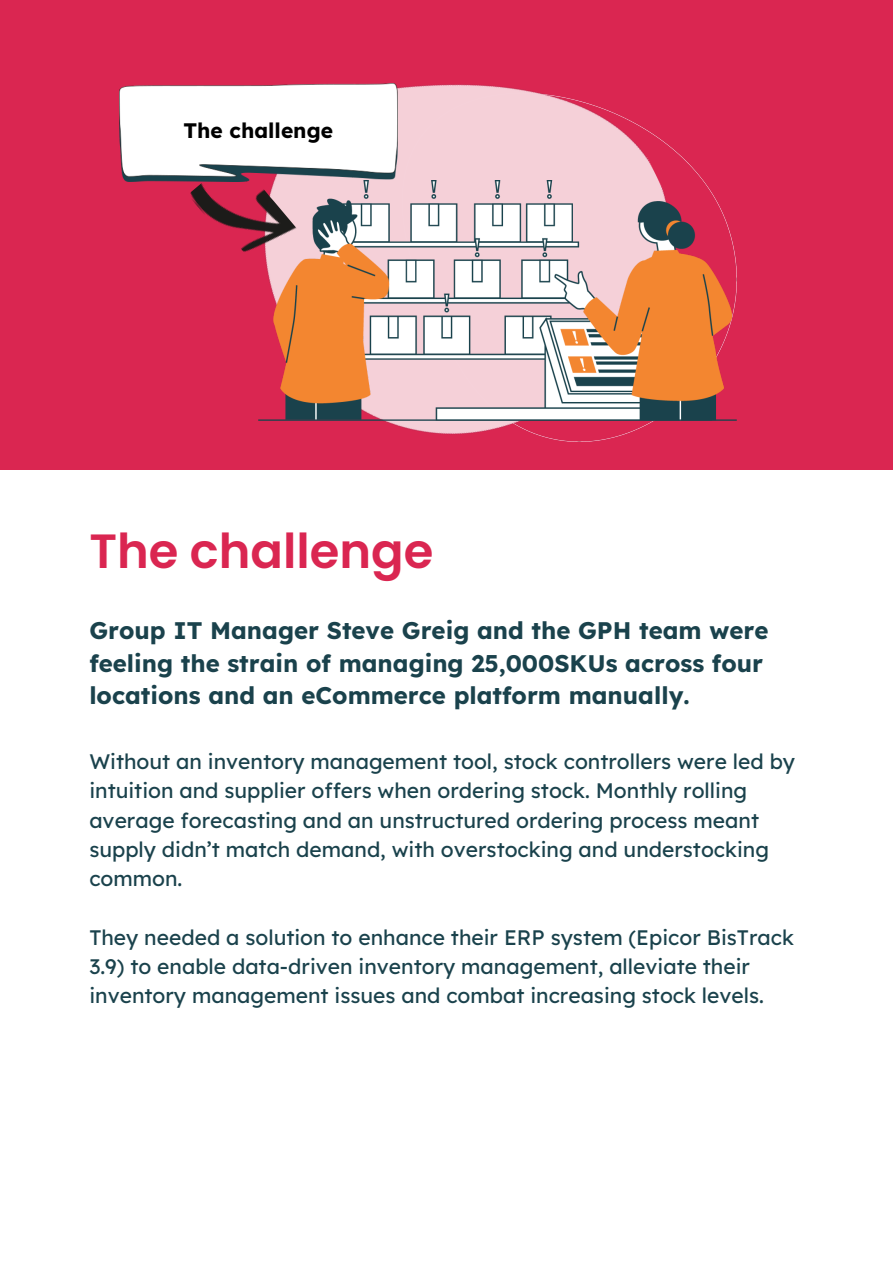
<style>
.page{position:relative;width:893px;height:1264px;background:#fff}
.page>*{position:absolute;margin:0;border:0;box-sizing:border-box;transform-origin:0 0}
.t1{font:600 48px "Poppins";color:#da2651}
.t2{font:700 24px/32.7px "Lexend";color:#1a424c}
.t3{font:21px/29.2px "Lexend";color:#1a424c}
.t4{font:700 21px "Lexend";color:#000}
</style>
<div class="page">
<div style="left:0;top:0;width:892px;height:470px;background:#da2651"></div>
<img style="left:258px;top:84px;width:469px;height:358px">
<img style="left:119px;top:83px;width:278px;height:98px">
<img style="left:187px;top:155px;width:109px;height:97px">
<img style="left:258px;top:181px;width:478px;height:239px">
<p class="t4" style="left:183px;top:117px;width:151px">The challenge</p>
<p class="t1" style="left:89px;top:517px;width:345px">The challenge</p>
<p class="t2" style="left:89px;top:613px;width:680px">Group IT Manager Steve Greig and the GPH team were feeling the strain of managing 25,000SKUs across four locations and an eCommerce platform manually.</p>
<p class="t3" style="left:89px;top:746px;width:707px">Without an inventory management tool, stock controllers were led by intuition and supplier offers when ordering stock. Monthly rolling average forecasting and an unstructured ordering process meant supply didn’t match demand, with overstocking and understocking common.</p>
<p class="t3" style="left:89px;top:922px;width:706px">They needed a solution to enhance their ERP system (Epicor BisTrack<br>3.9) to enable data-driven inventory management, alleviate their inventory management issues and combat increasing stock levels.</p>
</div>
